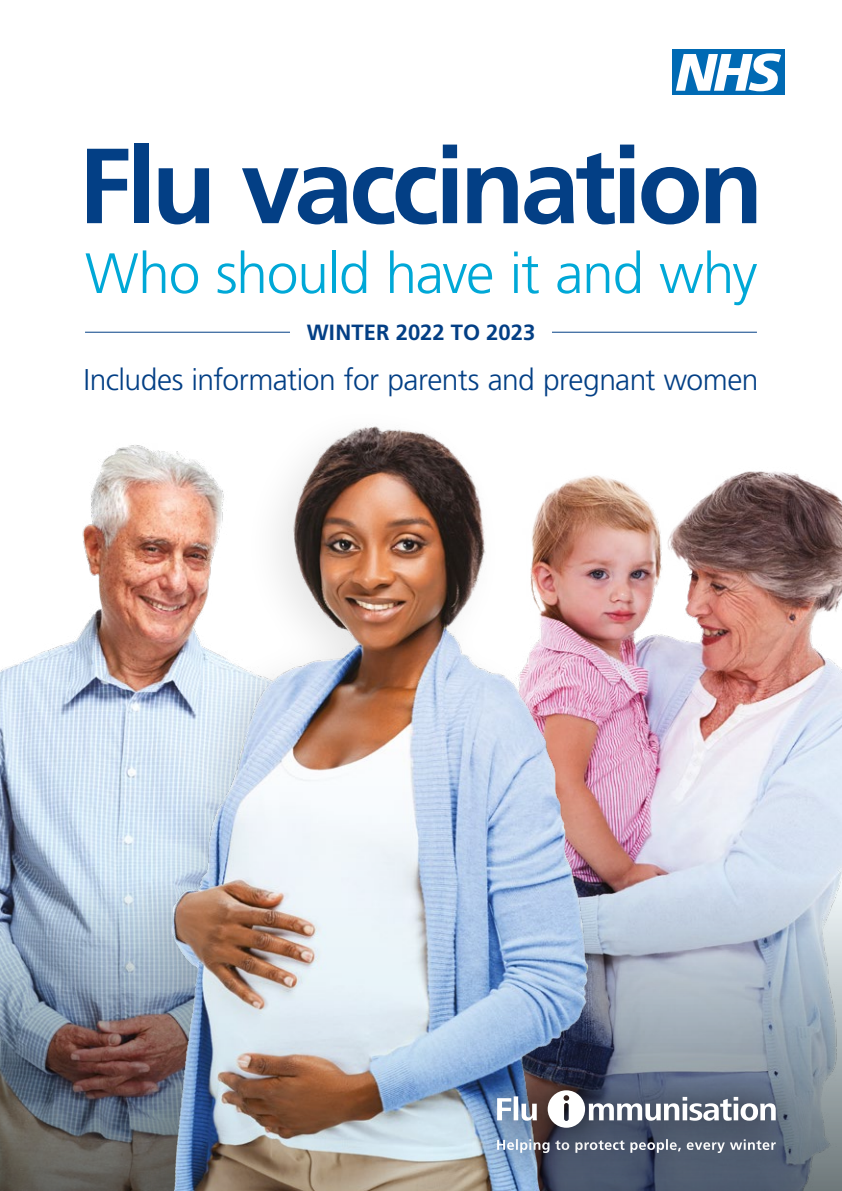
<style>
.page{position:relative;width:842px;height:1191px;background:#fff}
.page>*{position:absolute;margin:0;border:0;box-sizing:border-box;transform-origin:0 0}
.t1{font:700 106.6px "Frutiger LT Pro";letter-spacing:-.045em;color:#033f85}
.t2{font:300 56.8px "Frutiger LT Pro";letter-spacing:-.02em;color:#00a8d7}
.t3{font:300 30px "Frutiger LT Pro";letter-spacing:-.015em;color:#033f85}
.t4{font:700 22px "Frutiger LT Pro";letter-spacing:.005em;color:#033f85}
</style>
<div class="page">
<img style="left:710px;top:471px;width:132px;height:270px">
<img style="left:0;top:465px;width:102px;height:276px">
<div style="left:673px;top:50px;width:112px;height:45px;background:#006ab4"></div>
<svg style="left:676px;top:53px;width:105px;height:38px"></svg>
<hr style="left:85px;top:332px;width:672px;height:1px;background:#033f85">
<div style="left:290px;top:312px;width:262px;height:40px;background:#fff"></div>
<img style="left:102px;top:425px;width:608px;height:316px">
<img style="left:0;top:741px;width:842px;height:450px">
<div style="left:467px;top:1110px;width:335px;height:71px;background:#000;opacity:.95"></div>
<div style="left:466px;top:1060px;width:340px;height:98px;background:#000;opacity:.95"></div>
<svg style="left:497px;top:1090px;width:279px;height:37px"></svg>
<p class="t1" style="left:78px;top:123px;width:687px">Flu vaccination</p>
<p class="t2" style="left:85px;top:240px;width:674px">Who should have it and why</p>
<p class="t4" style="left:307px;top:319px;width:230px">WINTER 2022 TO 2023</p>
<p class="t3" style="left:83px;top:362px;width:677px">Includes information for parents and pregnant women</p>
</div>
